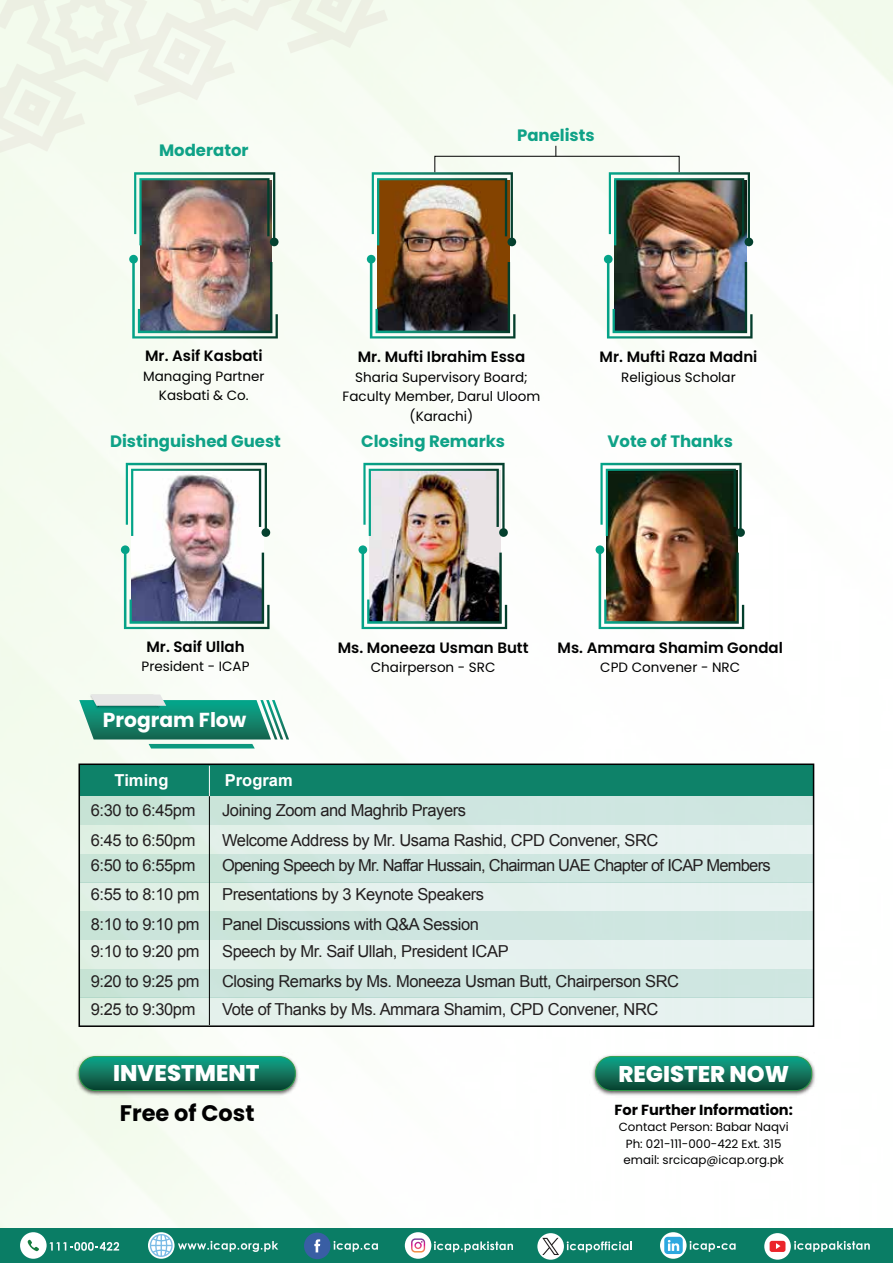
<style>
.page{position:relative;width:893px;height:1263px;background:#fff}
.page>*{position:absolute;margin:0;border:0;box-sizing:border-box;transform-origin:0 0}
.t1{font:800 22.65px "Poppins";color:#fff}
.t2{font:700 22.5px "Poppins";color:#010101}
.t3{font:700 20.25px "Poppins";color:#fff}
.t4{font:16.5px "Arial";letter-spacing:-.025em;color:#231f20}
.t5{font:16.5px "Arial";letter-spacing:-.045em;color:#231f20}
.t6{font:700 16.5px "Poppins";color:#0fa287}
.t7{font:700 16.5px "Arial";color:#fff}
.t8{font:600 15px "Poppins";color:#010101}
.t9{font:700 14.55px "Poppins";color:#010101}
.t10{font:13.5px/19.5px "Poppins";color:#010101;text-align:center}
.t11{font:11.85px/16.5px "Poppins";color:#010101;text-align:center}
</style>
<div class="page">
<img style="left:0;top:0;width:893px;height:1229px">
<svg style="left:79px;top:693px;width:210px;height:55px"></svg>
<div style="left:79px;top:796px;width:735px;height:29px;background:#cee5e0"></div>
<div style="left:79px;top:854px;width:735px;height:28px;background:#cee5df"></div>
<div style="left:79px;top:911px;width:735px;height:29px;background:#cee5df"></div>
<div style="left:79px;top:825px;width:735px;height:29px;background:#e6f1ee"></div>
<div style="left:79px;top:882px;width:735px;height:29px;background:#e6f1ee"></div>
<div style="left:79px;top:969px;width:735px;height:28px;background:#cee5e0"></div>
<div style="left:79px;top:940px;width:735px;height:29px;background:#e6f1ee"></div>
<div style="left:79px;top:997px;width:735px;height:29px;background:linear-gradient(to right,#e0f0e6,#e8f3f2)"></div>
<div style="left:79px;top:764px;width:735px;height:32px;background:#0e8269"></div>
<div style="left:79px;top:763px;width:735px;height:264px;border:2px solid #000"></div>
<hr style="left:209px;top:793px;width:1px;height:232px;background:#000">
<hr style="left:209px;top:766px;width:1px;height:30px;background:#fff">
<img style="left:590px;top:1052px;width:227px;height:45px">
<svg style="left:596px;top:1056px;width:216px;height:34px;background:#147760"></svg>
<div style="left:595px;top:1056px;width:217px;height:35px;border:1px solid #309e48;border-radius:16px"></div>
<svg style="left:0;top:0;width:388px;height:157px"></svg>
<div style="left:0;top:1229px;width:893px;height:34px;background:#0a7d65"></div>
<svg style="left:148px;top:1232px;width:27px;height:27px"></svg>
<svg style="left:150px;top:1234px;width:128px;height:23px"></svg>
<svg style="left:49px;top:1242px;width:70px;height:9px"></svg>
<div style="left:20px;top:1232px;width:27px;height:27px;background:#fff;border-radius:50%"></div>
<svg style="left:27px;top:1240px;width:12px;height:11px"></svg>
<svg style="left:794px;top:1241px;width:76px;height:11px"></svg>
<svg style="left:764px;top:1233px;width:27px;height:27px"></svg>
<svg style="left:770px;top:1241px;width:15px;height:11px"></svg>
<div style="left:405px;top:1232px;width:26px;height:27px;background:#fff;border-radius:50%"></div>
<svg style="left:411px;top:1238px;width:14px;height:14px"></svg>
<svg style="left:434px;top:1241px;width:79px;height:11px"></svg>
<svg style="left:660px;top:1232px;width:27px;height:27px"></svg>
<svg style="left:690px;top:1241px;width:46px;height:11px"></svg>
<div style="left:664px;top:1237px;width:19px;height:17px;background:#2da8df;border-radius:3px"></div>
<svg style="left:668px;top:1240px;width:11px;height:11px"></svg>
<svg style="left:334px;top:1241px;width:44px;height:11px"></svg>
<div style="left:304px;top:1232px;width:27px;height:27px;background:#395ea4;border-radius:50%"></div>
<svg style="left:314px;top:1239px;width:6px;height:13px"></svg>
<svg style="left:567px;top:1241px;width:65px;height:11px"></svg>
<svg style="left:537px;top:1233px;width:27px;height:27px"></svg>
<svg style="left:542px;top:1238px;width:17px;height:17px"></svg>
<img style="left:132px;top:537px;width:131px;height:8px">
<img style="left:126px;top:463px;width:144px;height:74px">
<img style="left:121px;top:545px;width:149px;height:84px">
<img style="left:369px;top:537px;width:132px;height:8px">
<img style="left:363px;top:463px;width:145px;height:74px">
<img style="left:358px;top:545px;width:149px;height:84px">
<img style="left:606px;top:537px;width:132px;height:8px">
<img style="left:600px;top:463px;width:145px;height:74px">
<img style="left:596px;top:545px;width:148px;height:84px">
<img style="left:140px;top:246px;width:131px;height:9px">
<img style="left:134px;top:172px;width:145px;height:74px">
<img style="left:129px;top:255px;width:149px;height:83px">
<img style="left:378px;top:246px;width:131px;height:9px">
<img style="left:372px;top:172px;width:144px;height:74px">
<img style="left:367px;top:255px;width:148px;height:83px">
<img style="left:615px;top:246px;width:131px;height:9px">
<img style="left:609px;top:172px;width:144px;height:74px">
<img style="left:604px;top:255px;width:148px;height:83px">
<div style="left:434px;top:156px;width:245px;height:17px;border:1px solid #010101"></div>
<img style="left:74px;top:1052px;width:227px;height:45px">
<svg style="left:79px;top:1056px;width:216px;height:34px;background:#147760"></svg>
<div style="left:79px;top:1056px;width:217px;height:35px;border:1px solid #309e48;border-radius:16px"></div>
<p class="t6" style="left:159px;top:140px;width:91px">Moderator</p>
<p class="t6" style="left:517px;top:126px;width:79px">Panelists</p>
<p class="t8" style="left:145px;top:347px;width:119px">Mr. Asif Kasbati</p>
<p class="t10" style="left:143px;top:366px;width:123px">Managing Partner<br>Kasbati &amp; Co.</p>
<p class="t6" style="left:110px;top:432px;width:172px">Distinguished Guest</p>
<p class="t8" style="left:358px;top:348px;width:169px">Mr. Mufti Ibrahim Essa</p>
<p class="t10" style="left:343px;top:367px;width:199px">Sharia Supervisory Board;<br>Faculty Member, Darul Uloom (Karachi)</p>
<p class="t6" style="left:361px;top:432px;width:145px">Closing Remarks</p>
<p class="t8" style="left:600px;top:348px;width:159px">Mr. Mufti Raza Madni</p>
<p class="t10" style="left:621px;top:367px;width:116px">Religious Scholar</p>
<p class="t6" style="left:607px;top:432px;width:127px">Vote of Thanks</p>
<p class="t8" style="left:146px;top:638px;width:100px">Mr. Saif Ullah</p>
<p class="t10" style="left:142px;top:657px;width:109px">President - ICAP</p>
<p class="t3" style="left:103px;top:708px;width:145px">Program Flow</p>
<p class="t7" style="left:115px;top:769px;width:55px">Timing</p>
<p class="t7" style="left:225px;top:769px;width:69px">Program</p>
<p class="t8" style="left:338px;top:639px;width:192px">Ms. Moneeza Usman Butt</p>
<p class="t10" style="left:371px;top:658px;width:126px">Chairperson - SRC</p>
<p class="t8" style="left:558px;top:639px;width:227px">Ms. Ammara Shamim Gondal</p>
<p class="t10" style="left:600px;top:658px;width:141px">CPD Convener - NRC</p>
<p class="t4" style="left:91px;top:799px;width:106px">6:30 to 6:45pm</p>
<p class="t4" style="left:222px;top:799px;width:245px">Joining Zoom and Maghrib Prayers</p>
<p class="t4" style="left:91px;top:829px;width:106px">6:45 to 6:50pm</p>
<p class="t4" style="left:222px;top:829px;width:438px">Welcome Address by Mr. Usama Rashid, CPD Convener, SRC</p>
<p class="t4" style="left:91px;top:855px;width:106px">6:50 to 6:55pm</p>
<p class="t5" style="left:222px;top:855px;width:550px">Opening Speech by Mr. Naffar Hussain, Chairman UAE Chapter of ICAP Members</p>
<p class="t4" style="left:91px;top:883px;width:110px">6:55 to 8:10 pm</p>
<p class="t4" style="left:222px;top:883px;width:264px">Presentations by 3 Keynote Speakers</p>
<p class="t4" style="left:91px;top:913px;width:110px">8:10 to 9:10 pm</p>
<p class="t4" style="left:222px;top:913px;width:258px">Panel Discussions with Q&amp;A Session</p>
<p class="t4" style="left:91px;top:940px;width:110px">9:10 to 9:20 pm</p>
<p class="t4" style="left:222px;top:940px;width:288px">Speech by Mr. Saif Ullah, President ICAP</p>
<p class="t4" style="left:91px;top:970px;width:110px">9:20 to 9:25 pm</p>
<p class="t4" style="left:222px;top:970px;width:458px">Closing Remarks by Ms. Moneeza Usman Butt, Chairperson SRC</p>
<p class="t4" style="left:91px;top:999px;width:106px">9:25 to 9:30pm</p>
<p class="t4" style="left:222px;top:999px;width:438px">Vote of Thanks by Ms. Ammara Shamim, CPD Convener, NRC</p>
<h1 class="t1" style="left:113px;top:1059px;width:148px">INVESTMENT</h1>
<h2 class="t2" style="left:120px;top:1100px;width:136px">Free of Cost</h2>
<h1 class="t1" style="left:618px;top:1061px;width:172px">REGISTER NOW</h1>
<p class="t9" style="left:614px;top:1101px;width:180px">For Further Information:</p>
<p class="t11" style="left:619px;top:1119px;width:171px">Contact Person: Babar Naqvi<br>Ph: 021-111-000-422 Ext. 315 email: srcicap@icap.org.pk</p>
</div>
